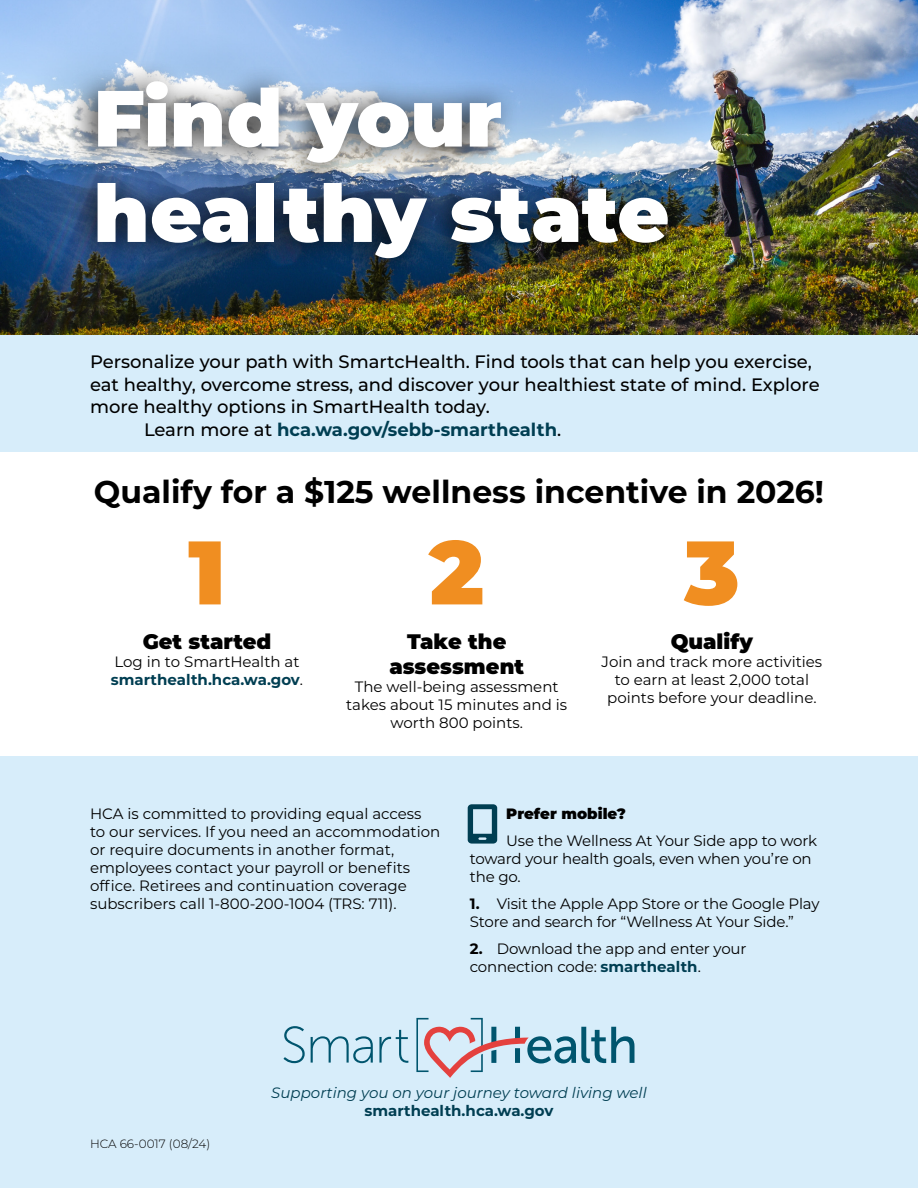
<style>
.page{position:relative;width:918px;height:1188px;background:#fff}
.page>*{position:absolute;margin:0;border:0;box-sizing:border-box;transform-origin:0 0}
.t1{font:900 90px "Montserrat";color:#f08e21}
.t2{font:900 79.5px/95.4px "Montserrat";color:#fff}
.t3{font:700 31.5px "Montserrat";color:#000}
.t4{font:900 21px/25.2px "Montserrat";color:#000;text-align:center}
.t5{font:500 18px "Montserrat";color:#000}
.t6{font:700 18px "Montserrat";color:#003e52}
.t7{font:15px/18px "Montserrat";color:#000}
.t8{font:italic 15px/18px "Montserrat";color:#003e52;text-align:center}
.t9{font:700 15px/18px "Montserrat";color:#003e52}
.t10{font:900 15px "Montserrat";color:#000}
.t11{font:300 12px "Montserrat";color:#000}
.s1{font-weight:500;color:#000}
.s2{font-weight:400;color:#000}
.s3{font-weight:700}
.s4{font-weight:700;color:#003e52}
.s5{font-weight:700;font-style:normal}
</style>
<div class="page">
<div style="left:0;top:757px;width:918px;height:431px;background:#d7edfa"></div>
<img style="left:0;top:0;width:918px;height:335px">
<div style="left:0;top:335px;width:918px;height:117px;background:#d7edfa"></div>
<svg style="left:468px;top:804px;width:29px;height:40px"></svg>
<div style="left:64px;top:59px;width:623px;height:228px;background:#000;opacity:.81"></div>
<svg style="left:284px;top:1026px;width:21px;height:37px"></svg>
<svg style="left:311px;top:1036px;width:62px;height:27px"></svg>
<svg style="left:379px;top:1030px;width:29px;height:33px"></svg>
<svg style="left:416px;top:1018px;width:218px;height:60px"></svg>
<h1 class="t2" style="left:94px;top:66px;width:577px">Find your healthy state</h1>
<p class="t5" style="left:90px;top:349px;width:723px">Personalize your path with SmartcHealth. Find tools that can help you exercise,</p>
<p class="t5" style="left:90px;top:372px;width:731px">eat healthy, overcome stress, and discover your healthiest state of mind. Explore</p>
<p class="t5" style="left:90px;top:394px;width:401px">more healthy options in SmartHealth today.</p>
<p class="t6" style="left:144px;top:417px;width:419px"><span class="s1">Learn more at</span> hca.wa.gov/sebb-smarthealth<span class="s1">.</span></p>
<h2 class="t3" style="left:94px;top:469px;width:732px">Qualify for a $125 wellness incentive in 2026!</h2>
<p class="t1" style="left:188px;top:505px;width:39px">1</p>
<h3 class="t4" style="left:143px;top:627px;width:130px">Get started</h3>
<p class="t9" style="left:111px;top:651px;width:194px"><span class="s2">Log in to SmartHealth at </span>smarthealth.hca.wa.gov<span class="s2">.</span></p>
<p class="t1" style="left:429px;top:505px;width:56px">2</p>
<h3 class="t4" style="left:389px;top:627px;width:136px">Take the assessment</h3>
<p class="t7" style="left:346px;top:677px;width:223px;text-align:center">The well-being assessment takes about 15 minutes and is worth 800 points.</p>
<p class="t1" style="left:684px;top:505px;width:57px">3</p>
<h3 class="t4" style="left:671px;top:627px;width:84px">Qualify</h3>
<p class="t7" style="left:602px;top:652px;width:222px;text-align:center">Join and track more activities to earn at least 2,000 total points before your deadline.</p>
<p class="t7" style="left:90px;top:804px;width:352px">HCA is committed to providing equal access to our services. If you need an accommodation or require documents in another format, employees contact your payroll or benefits office. Retirees and continuation coverage subscribers call 1-800-200-1004 (TRS: 711).</p>
<p class="t10" style="left:506px;top:802px;width:121px">Prefer mobile?</p>
<p class="t7" style="left:470px;top:831px;width:349px;text-indent:36px">Use the Wellness At Your Side app to work toward your health goals, even when you’re on the go.</p>
<p class="t7" style="left:470px;top:894px;width:351px"><span class="s3">1.</span> Visit the Apple App Store or the Google Play<br>Store and search for “Wellness At Your Side.”</p>
<p class="t7" style="left:470px;top:939px;width:278px"><span class="s3">2.</span> Download the app and enter your connection code: <span class="s4">smarthealth</span>.</p>
<p class="t11" style="left:90px;top:1136px;width:122px">HCA 66-0017 (08/24)</p>
<p class="t8" style="left:271px;top:1083px;width:377px">Supporting you on your journey toward living well <span class="s5">smarthealth.hca.wa.gov</span></p>
</div>
